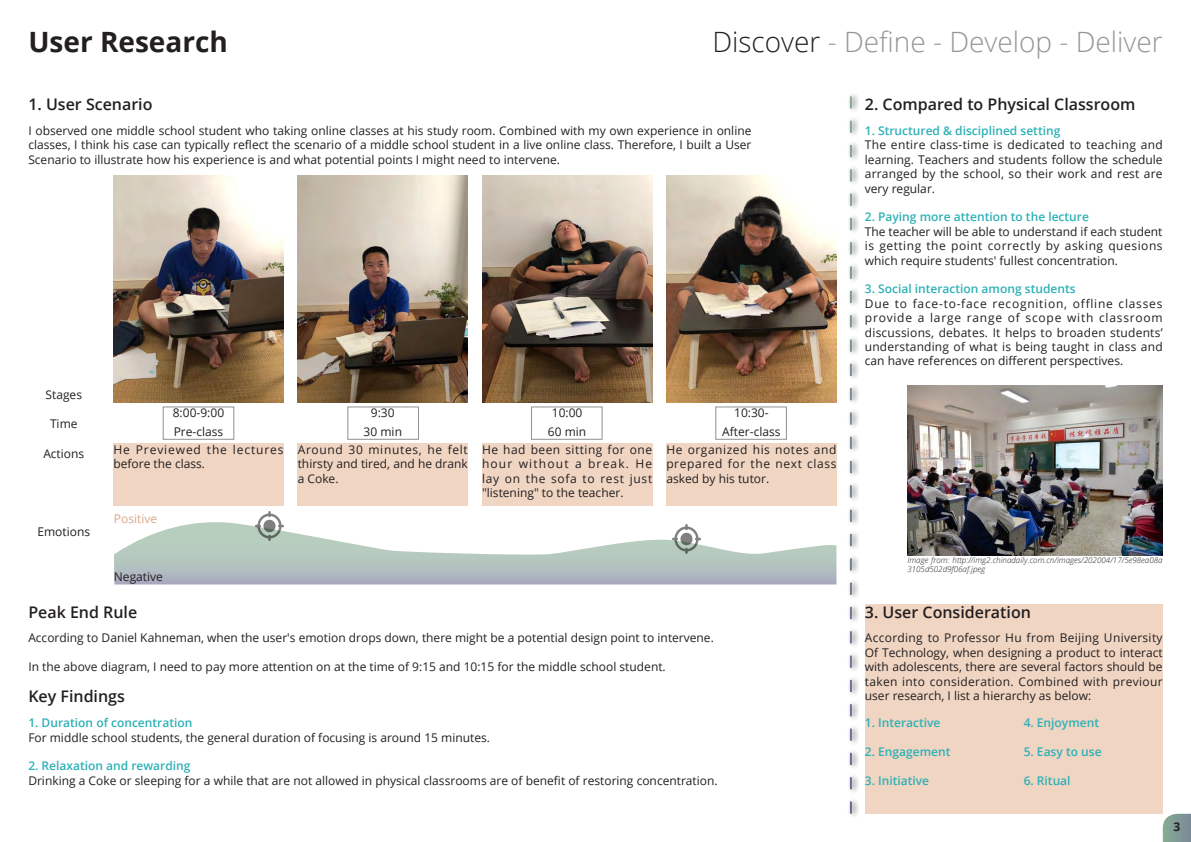
<style>
.page{position:relative;width:1191px;height:842px;background:#fff}
.page>*{position:absolute;margin:0;border:0;box-sizing:border-box;transform-origin:0 0}
.t1{font:300 28px "Open Sans";color:#939598}
.t2{font:700 28px "Open Sans";color:#231f20}
.t3{font:600 16px "Open Sans";color:#231f20}
.t4{font:12px/14.4px "Open Sans";color:#231f20;text-align:justify}
.t5{font:600 12px "Open Sans";color:#2db1b7}
.t6{font:12px/14.4px "Open Sans";letter-spacing:.075em;color:#231f20}
.t7{font:12px "Open Sans";color:#dba885}
.t8{font:700 12px "Open Sans";color:#231f20}
.t9{font:italic 300 8px/9.6px "Open Sans";letter-spacing:.005em;color:#231f20}
.s1{color:#231f20}
</style>
<div class="page">
<svg style="left:1162px;top:814px;width:29px;height:28px"></svg>
<div style="left:113px;top:444px;width:170px;height:62px;background:#f0d5c3"></div>
<div style="left:298px;top:444px;width:170px;height:62px;background:#f0d5c3"></div>
<div style="left:666px;top:444px;width:170px;height:62px;background:#f0d5c3"></div>
<div style="left:865px;top:604px;width:297px;height:210px;background:#f0d5c3"></div>
<div style="left:482px;top:444px;width:170px;height:62px;background:#f0d5c3"></div>
<img style="left:113px;top:176px;width:170px;height:227px">
<img style="left:298px;top:176px;width:170px;height:227px">
<img style="left:482px;top:176px;width:170px;height:227px">
<img style="left:666px;top:176px;width:170px;height:227px">
<svg style="left:114px;top:522px;width:723px;height:62px"></svg>
<img style="left:255px;top:512px;width:28px;height:28px">
<img style="left:672px;top:525px;width:28px;height:28px">
<img style="left:907px;top:386px;width:255px;height:170px">
<div style="left:847px;top:91px;width:13px;height:728px;background:#231f20;opacity:.75"></div>
<svg style="left:850px;top:96px;width:2px;height:718px"></svg>
<h1 class="t2" style="left:28px;top:22px;width:201px">User Research</h1>
<h1 class="t1" style="left:712px;top:23px;width:452px"><span class="s1">Discover</span> - Define - Develop - Deliver</h1>
<h2 class="t3" style="left:28px;top:93px;width:126px">1. User Scenario</h2>
<h2 class="t3" style="left:865px;top:93px;width:272px">2. Compared to Physical Classroom</h2>
<p class="t4" style="left:28px;top:123px;width:724px">I observed one middle school student who taking online classes at his study room. Combined with my own experience in online classes, I think his case can typically reflect the scenario of a middle school student in a live online class. Therefore, I built a User Scenario to illustrate how his experience is and what potential points I might need to intervene.</p>
<p class="t4" style="left:46px;top:387px;width:38px">Stages</p>
<p class="t4" style="left:50px;top:417px;width:29px">Time</p>
<p class="t4" style="left:43px;top:446px;width:42px">Actions</p>
<p class="t4" style="left:37px;top:524px;width:54px">Emotions</p>
<p class="t4" style="left:173px;top:405px;width:53px">8:00-9:00</p>
<p class="t4" style="left:174px;top:424px;width:51px">Pre-class</p>
<p class="t6" style="left:113px;top:442px;width:172px">He Previewed the lectures before the class.</p>
<p class="t7" style="left:114px;top:511px;width:45px">Positive</p>
<p class="t4" style="left:114px;top:569px;width:51px">Negative</p>
<h2 class="t3" style="left:28px;top:601px;width:110px">Peak End Rule</h2>
<p class="t4" style="left:371px;top:405px;width:25px">9:30</p>
<p class="t4" style="left:363px;top:424px;width:40px">30 min</p>
<p class="t4" style="left:552px;top:405px;width:32px">10:00</p>
<p class="t4" style="left:548px;top:424px;width:40px">60 min</p>
<p class="t4" style="left:734px;top:405px;width:36px">10:30-</p>
<p class="t4" style="left:722px;top:424px;width:60px">After-class</p>
<p class="t4" style="left:298px;top:442px;width:172px">Around 30 minutes, he felt thirsty and tired, and he drank a Coke.</p>
<p class="t4" style="left:482px;top:442px;width:172px">He had been sitting for one hour without a break. He lay on the sofa to rest just "listening" to the teacher.</p>
<p class="t4" style="left:666px;top:442px;width:172px">He organized his notes and prepared for the next class asked by his tutor.</p>
<p class="t4" style="left:28px;top:631px;width:687px">According to Daniel Kahneman, when the user's emotion drops down, there might be a potential design point to intervene.</p>
<p class="t4" style="left:28px;top:659px;width:639px">In the above diagram, I need to pay more attention on at the time of 9:15 and 10:15 for the middle school student.</p>
<h2 class="t3" style="left:28px;top:685px;width:98px">Key Findings</h2>
<p class="t5" style="left:28px;top:715px;width:166px">1. Duration of concentration</p>
<p class="t4" style="left:28px;top:730px;width:463px">For middle school students, the general duration of focusing is around 15 minutes.</p>
<p class="t5" style="left:28px;top:758px;width:164px">2. Relaxation and rewarding</p>
<p class="t4" style="left:28px;top:773px;width:691px">Drinking a Coke or sleeping for a while that are not allowed in physical classrooms are of benefit of restoring concentration.</p>
<p class="t5" style="left:865px;top:122px;width:197px">1. Structured &amp; disciplined setting</p>
<p class="t4" style="left:865px;top:138px;width:299px">The entire class-time is dedicated to teaching and learning. Teachers and students follow the schedule arranged by the school, so their work and rest are very regular.</p>
<p class="t5" style="left:865px;top:209px;width:226px">2. Paying more attention to the lecture</p>
<p class="t4" style="left:865px;top:224px;width:299px">The teacher will be able to understand if each student is getting the point correctly by asking quesions which require students' fullest concentration.</p>
<p class="t5" style="left:865px;top:281px;width:212px">3. Social interaction among students</p>
<p class="t4" style="left:865px;top:296px;width:299px">Due to face-to-face recognition, offline classes provide a large range of scope with classroom discussions, debates. It helps to broaden students’ understanding of what is being taught in class and can have references on different perspectives.</p>
<p class="t9" style="left:907px;top:554px;width:257px">Image from: http://img2.chinadaily.com.cn/images/202004/17/5e98ea08a<br>3105d502d9f06af.jpeg</p>
<h2 class="t3" style="left:865px;top:601px;width:168px">3. User Consideration</h2>
<p class="t4" style="left:865px;top:631px;width:299px">According to Professor Hu from Beijing University Of Technology, when designing a product to interact with adolescents, there are several factors should be taken into consideration. Combined with previour user research, I list a hierarchy as below:</p>
<p class="t5" style="left:865px;top:715px;width:77px">1. Interactive</p>
<p class="t5" style="left:865px;top:743px;width:87px">2. Engagement</p>
<p class="t5" style="left:865px;top:772px;width:66px">3. Initiative</p>
<p class="t5" style="left:1023px;top:715px;width:77px">4. Enjoyment</p>
<p class="t5" style="left:1023px;top:743px;width:79px">5. Easy to use</p>
<p class="t5" style="left:1023px;top:772px;width:48px">6. Ritual</p>
<p class="t8" style="left:1173px;top:818px;width:8px">3</p>
</div>
